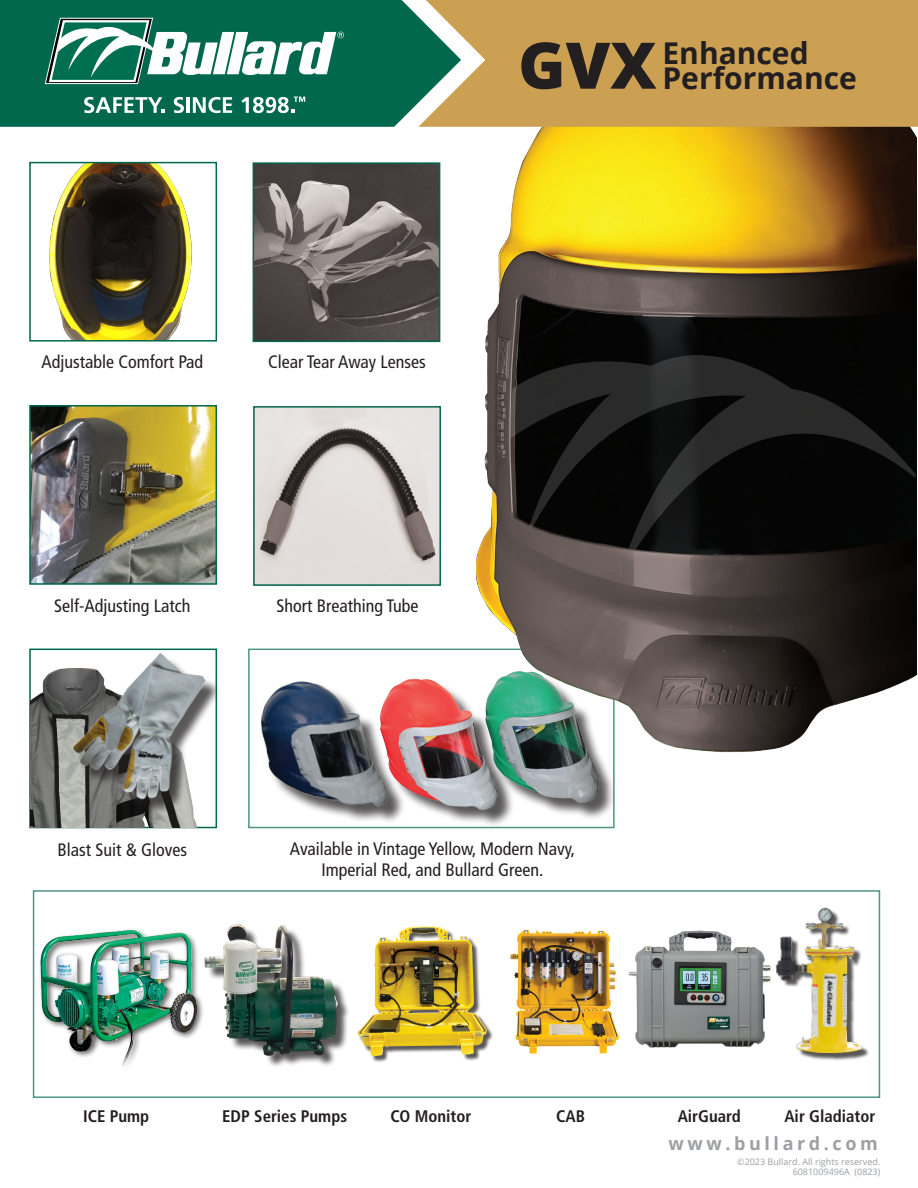
<style>
.page{position:relative;width:918px;height:1188px;background:#fff}
.page>*{position:absolute;margin:0;border:0;box-sizing:border-box;transform-origin:0 0}
.t1{font:800 64.2px "Open Sans";color:#231f20}
.t2{font:700 30px "Open Sans";color:#231f20}
.t3{font:condensed 18px "Frutiger";color:#231f20}
.t4{font:700 18px "Open Sans";letter-spacing:.2em;color:#9d9fa2}
.t5{font:700 condensed 16.8px "Frutiger";color:#231f20}
.t6{font:9px "Open Sans";color:#9d9fa2}
</style>
<div class="page">
<img style="left:49px;top:165px;width:143px;height:174px">
<div style="left:29px;top:162px;width:188px;height:180px;border:2px solid #01674d"></div>
<img style="left:256px;top:165px;width:152px;height:174px">
<div style="left:253px;top:162px;width:187px;height:180px;border:2px solid #01674d"></div>
<img style="left:32px;top:408px;width:182px;height:174px">
<div style="left:29px;top:405px;width:188px;height:180px;border:2px solid #01674d"></div>
<img style="left:256px;top:409px;width:152px;height:174px">
<div style="left:253px;top:406px;width:188px;height:180px;border:2px solid #01674d"></div>
<svg style="left:248px;top:648px;width:367px;height:181px"></svg>
<img style="left:408px;top:127px;width:508px;height:626px">
<svg style="left:510px;top:331px;width:14px;height:133px;background:#34302e"></svg>
<svg style="left:524px;top:318px;width:300px;height:225px;background:#111211"></svg>
<svg style="left:621px;top:320px;width:294px;height:241px;background:#101110"></svg>
<div style="left:488px;top:674px;width:127px;height:147px;background:#231f20;opacity:.75"></div>
<img style="left:473px;top:664px;width:128px;height:145px">
<div style="left:383px;top:682px;width:131px;height:146px;background:#231f20;opacity:.75"></div>
<img style="left:375px;top:668px;width:129px;height:146px">
<div style="left:264px;top:683px;width:142px;height:141px;background:#231f20;opacity:.75"></div>
<img style="left:251px;top:673px;width:151px;height:140px">
<img style="left:30px;top:650px;width:172px;height:178px">
<img style="left:61px;top:648px;width:157px;height:177px">
<div style="left:0;top:0;width:418px;height:127px;background:#01674d"></div>
<svg style="left:418px;top:0;width:500px;height:127px;background:#c6a259"></svg>
<svg style="left:45px;top:18px;width:299px;height:66px"></svg>
<svg style="left:84px;top:97px;width:81px;height:16px"></svg>
<svg style="left:174px;top:97px;width:10px;height:16px"></svg>
<hr style="left:187px;top:97px;width:3px;height:16px;background:#fff">
<svg style="left:193px;top:97px;width:39px;height:16px"></svg>
<svg style="left:241px;top:97px;width:64px;height:16px"></svg>
<img style="left:32px;top:890px;width:849px;height:208px">
<img style="left:499px;top:923px;width:130px;height:137px">
<img style="left:623px;top:927px;width:149px;height:127px">
<p class="t1" style="left:518px;top:17px;width:140px">GVX</p>
<p class="t2" style="left:662px;top:32px;width:148px">Enhanced</p>
<p class="t2" style="left:662px;top:57px;width:196px">Performance</p>
<p class="t3" style="left:42px;top:351px;width:163px">Adjustable Comfort Pad</p>
<p class="t3" style="left:268px;top:351px;width:159px">Clear Tear Away Lenses</p>
<p class="t3" style="left:54px;top:596px;width:138px">Self-Adjusting Latch</p>
<p class="t3" style="left:277px;top:596px;width:143px">Short Breathing Tube</p>
<p class="t3" style="left:58px;top:839px;width:131px">Blast Suit &amp; Gloves</p>
<p class="t3" style="left:290px;top:838px;width:287px">Available in Vintage Yellow, Modern Navy,</p>
<p class="t3" style="left:321px;top:860px;width:223px">Imperial Red, and Bullard Green.</p>
<p class="t5" style="left:83px;top:1106px;width:68px">ICE Pump</p>
<p class="t5" style="left:222px;top:1107px;width:126px">EDP Series Pumps</p>
<p class="t5" style="left:390px;top:1107px;width:83px">CO Monitor</p>
<p class="t5" style="left:784px;top:1107px;width:93px">Air Gladiator</p>
<p class="t5" style="left:556px;top:1107px;width:30px">CAB</p>
<p class="t5" style="left:678px;top:1107px;width:65px">AirGuard</p>
<p class="t4" style="left:668px;top:1131px;width:211px">www.bullard.com</p>
<p class="t6" style="left:737px;top:1155px;width:145px">©2023 Bullard. All rights reserved.</p>
<p class="t6" style="left:793px;top:1166px;width:89px">6081009496A (0823)</p>
</div>
